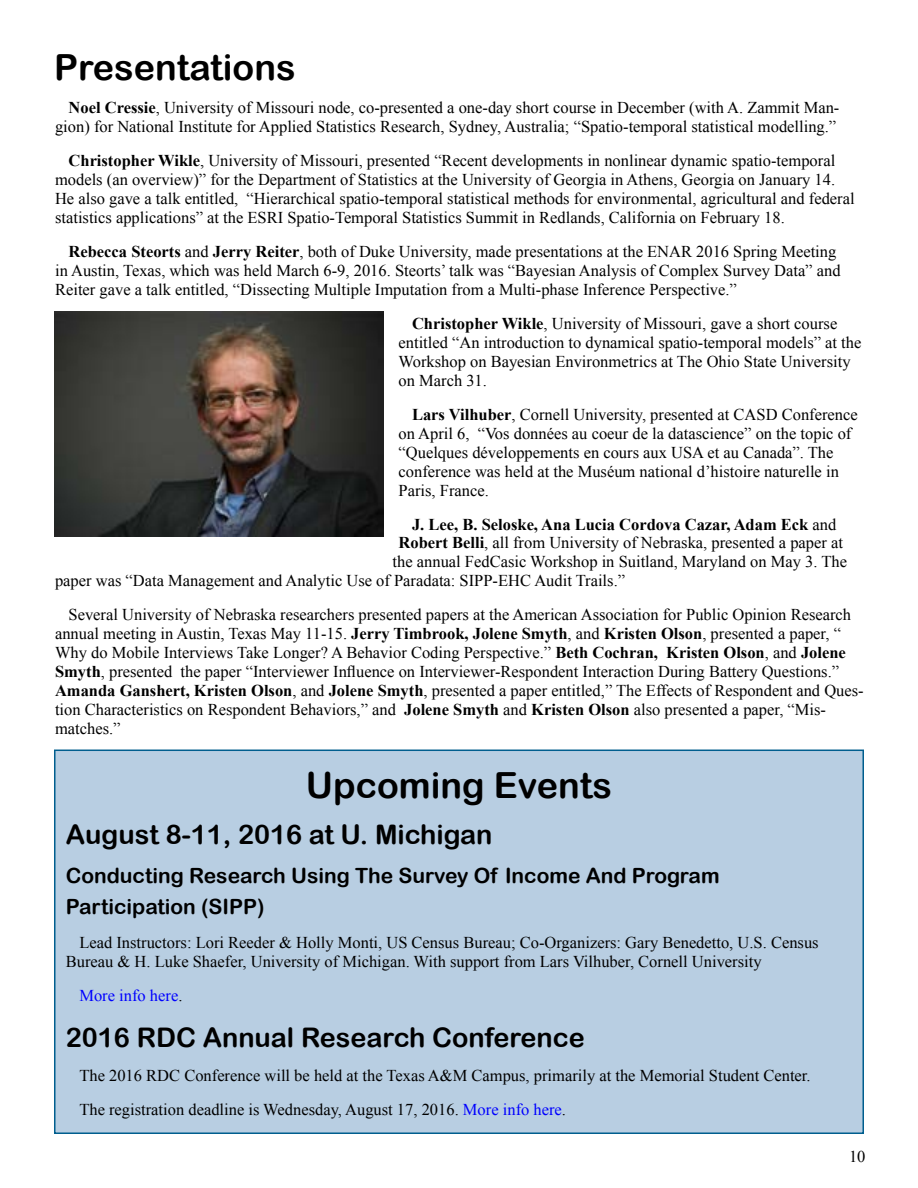
<style>
.page{position:relative;width:918px;height:1188px;background:#fff}
.page>*{position:absolute;margin:0;border:0;box-sizing:border-box;transform-origin:0 0}
.t1{font:36px "Arial Rounded MT Bold";color:#000}
.t2{font:27px "Arial Rounded MT Bold";color:#000}
.t3{font:21px/31px "Arial Rounded MT Bold";color:#000}
.t4{font:16.5px/19px "Times New Roman";color:#000}
.t5{font:700 16.5px "Times New Roman";color:#000}
.t6{font:16.5px "Times New Roman";color:#00f}
.s1{font-weight:700}
.s2{font-weight:400}
.s3{color:#000}
.s4{color:#00f}
</style>
<div class="page">
<div style="left:54px;top:750px;width:810px;height:384px;background:#b8cee2;border:2px solid #005e8e"></div>
<img style="left:54px;top:311px;width:330px;height:226px">
<h1 class="t1" style="left:54px;top:46px;width:243px">Presentations</h1>
<p class="t4" style="left:55px;top:98px;width:786px;text-align:right"><span class="s1">Noel Cressie</span>, University of Missouri node, co-presented a one-day short course in December (with A. Zammit Man&shy;gion) for National Institute for Applied Statistics Research, Sydney, Australia; “Spatio-temporal statistical modelling.”</p>
<p class="t4" style="left:55px;top:151px;width:801px;text-indent:13px"><span class="s1">Christopher Wikle</span>, University of Missouri, presented “Recent developments in nonlinear dynamic spatio-temporal models (an overview)” for the Department of Statistics at the University of Georgia in Athens, Georgia on January 14.<br>He also gave a talk entitled, “Hierarchical spatio-temporal statistical methods for environmental, agricultural and federal statistics applications” at the ESRI Spatio-Temporal Statistics Summit in Redlands, California on February 18.</p>
<p class="t4" style="left:55px;top:242px;width:787px;text-indent:13px"><span class="s1">Rebecca Steorts</span> and <span class="s1">Jerry Reiter</span>, both of Duke University, made presentations at the ENAR 2016 Spring Meeting in Austin, Texas, which was held March 6-9, 2016. Steorts’ talk was “Bayesian Analysis of Complex Survey Data” and<br>Reiter gave a talk entitled, “Dissecting Multiple Imputation from a Multi-phase Inference Perspective.”</p>
<p class="t4" style="left:399px;top:313px;width:464px;text-indent:13px"><span class="s1">Christopher Wikle</span>, University of Missouri, gave a short course entitled “An introduction to dynamical spatio-temporal models” at the Workshop on Bayesian Environmetrics at The Ohio State University on March 31.</p>
<p class="t4" style="left:399px;top:404px;width:461px;text-indent:13px"><span class="s1">Lars Vilhuber</span>, Cornell University, presented at CASD Conference on April 6, “Vos données au coeur de la datascience” on the topic of “Quelques développements en cours aux USA et au Canada”. The conference was held at the Muséum national d’histoire naturelle in Paris, France.</p>
<p class="t5" style="left:412px;top:513px;width:426px">J. Lee, B. Seloske, Ana Lucia Cordova Cazar, Adam Eck <span class="s2">and</span></p>
<p class="t4" style="left:399px;top:533px;width:446px"><span class="s1">Robert Belli</span>, all from University of Nebraska, presented a paper at</p>
<p class="t4" style="left:393px;top:552px;width:456px">the annual FedCasic Workshop in Suitland, Maryland on May 3. The</p>
<p class="t4" style="left:55px;top:571px;width:572px">paper was “Data Management and Analytic Use of Paradata: SIPP-EHC Audit Trails.”</p>
<p class="t4" style="left:55px;top:605px;width:810px;text-indent:13px">Several University of Nebraska researchers presented papers at the American Association for Public Opinion Research annual meeting in Austin, Texas May 11-15. <span class="s1">Jerry Timbrook, Jolene Smyth</span>, and <span class="s1">Kristen Olson</span>, presented a paper, “ Why do Mobile Interviews Take Longer? A Behavior Coding Perspective.” <span class="s1">Beth Cochran, Kristen Olson</span>, and <span class="s1">Jolene Smyth</span>, presented the paper “Interviewer Influence on Interviewer-Respondent Interaction During Battery Questions.” <span class="s1">Amanda Ganshert, Kristen Olson</span>, and <span class="s1">Jolene Smyth</span>, presented a paper entitled,” The Effects of Respondent and Ques&shy;tion Characteristics on Respondent Behaviors,” and <span class="s1">Jolene Smyth</span> and <span class="s1">Kristen Olson</span> also presented a paper, “Mis&shy;matches.”</p>
<h1 class="t1" style="left:306px;top:764px;width:308px">Upcoming Events</h1>
<h2 class="t2" style="left:66px;top:818px;width:428px">August 8-11, 2016 at U. Michigan</h2>
<p class="t3" style="left:66px;top:860px;width:655px">Conducting Research Using The Survey Of Income And Program<br>Participation (SIPP)</p>
<p class="t4" style="left:66px;top:933px;width:754px;text-indent:13px">Lead Instructors: Lori Reeder &amp; Holly Monti, US Census Bureau; Co-Organizers: Gary Benedetto, U.S. Census<br>Bureau &amp; H. Luke Shaefer, University of Michigan. With support from Lars Vilhuber, Cornell University</p>
<p class="t6" style="left:79px;top:985px;width:105px">More info here<span class="s3">.</span></p>
<h2 class="t2" style="left:66px;top:1022px;width:521px">2016 RDC Annual Research Conference</h2>
<p class="t4" style="left:79px;top:1058px;width:733px;line-height:33.9px">The 2016 RDC Conference will be held at the Texas A&amp;M Campus, primarily at the Memorial Student Center.<br>The registration deadline is Wednesday, August 17, 2016. <span class="s4">More info here</span>.</p>
<p class="t4" style="left:849px;top:1147px;width:18px">10</p>
</div>
